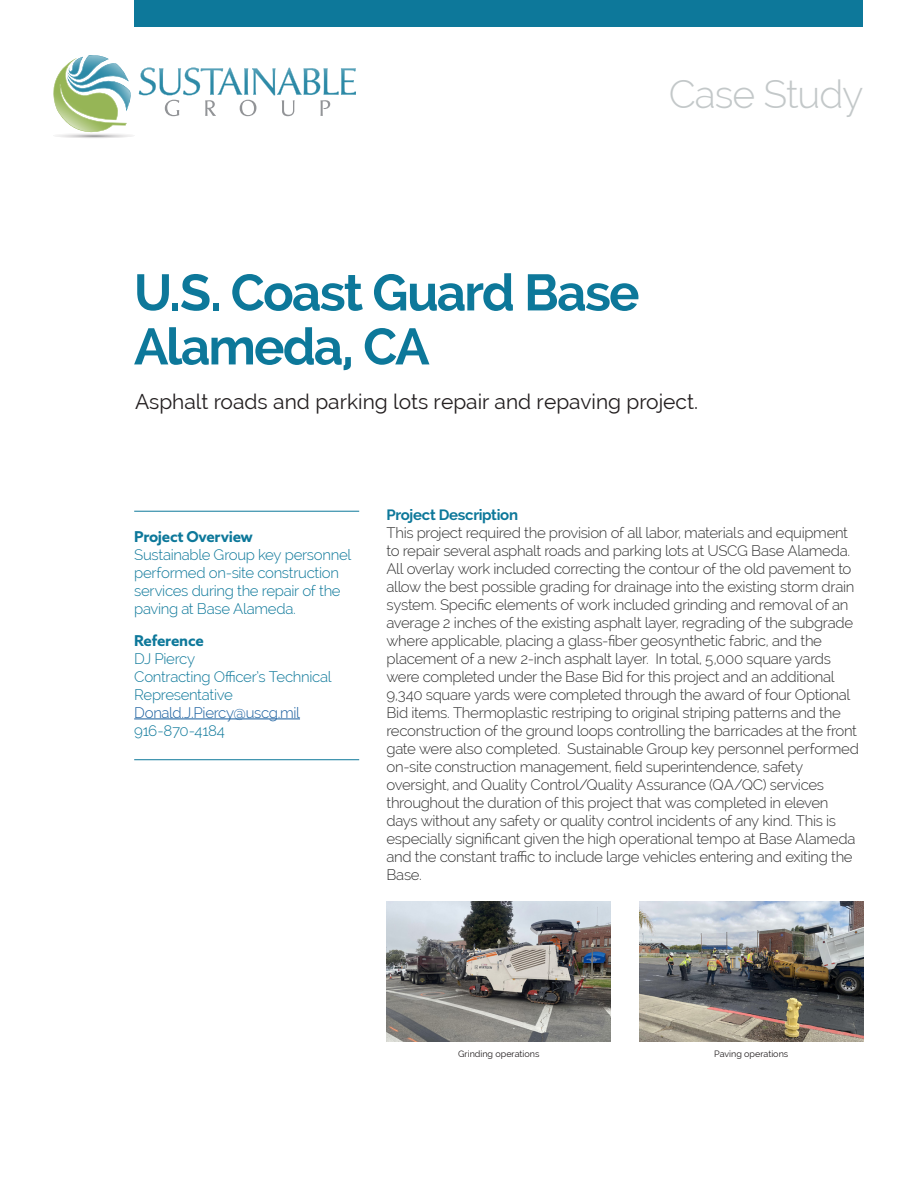
<style>
.page{position:relative;width:918px;height:1188px;background:#fff}
.page>*{position:absolute;margin:0;border:0;box-sizing:border-box;transform-origin:0 0}
.t1{font:700 51px/54px "Raleway";letter-spacing:-.04em;color:#0d789a}
.t2{font:300 39px "Raleway";letter-spacing:-.025em;color:#c3c8c9}
.t3{font:21px "Raleway";color:#231f20}
.t4{font:300 15px/18px "Raleway";letter-spacing:-.02em;color:#333}
.t5{font:300 15px/18px "Raleway";letter-spacing:-.02em;color:#0d789a}
.t6{font:700 15px "Azo Sans";letter-spacing:-.02em;color:#0d789a}
.t7{font:300 15px "Raleway";letter-spacing:-.025em;color:#175d9e}
.t8{font:700 15px "Raleway";letter-spacing:-.02em;color:#0d789a}
.t9{font:9px "Raleway";color:#231f20}
</style>
<div class="page">
<hr style="left:134px;top:719px;width:166px;height:1px;background:#175d9e">
<hr style="left:134px;top:511px;width:225px;height:1px;background:#0d789a">
<hr style="left:134px;top:759px;width:225px;height:1px;background:#0d789a">
<div style="left:134px;top:0;width:729px;height:27px;background:#0d789a"></div>
<svg style="left:53px;top:55px;width:303px;height:83px"></svg>
<img style="left:387px;top:902px;width:223px;height:139px">
<img style="left:640px;top:902px;width:224px;height:139px">
<h2 class="t2" style="left:669px;top:71px;width:196px">Case Study</h2>
<h1 class="t1" style="left:134px;top:266px;width:507px">U.S. Coast Guard Base<br>Alameda, CA</h1>
<h3 class="t3" style="left:135px;top:389px;width:565px">Asphalt roads and parking lots repair and repaving project.</h3>
<p class="t6" style="left:134px;top:527px;width:120px">Project Overview</p>
<p class="t5" style="left:134px;top:546px;width:218px">Sustainable Group key personnel performed on-site construction services during the repair of the paving at Base Alameda.</p>
<p class="t6" style="left:134px;top:630px;width:71px">Reference</p>
<p class="t5" style="left:134px;top:649px;width:199px">DJ Piercy<br>Contracting Officer’s Technical<br>Representative</p>
<p class="t7" style="left:134px;top:704px;width:167px">Donald.J.Piercy@uscg.mil</p>
<p class="t5" style="left:134px;top:721px;width:92px">916-870-4184</p>
<p class="t8" style="left:387px;top:507px;width:133px">Project Description</p>
<p class="t4" style="left:387px;top:524px;width:474px">This project required the provision of all labor, materials and equipment to repair several asphalt roads and parking lots at USCG Base Alameda.<br>All overlay work included correcting the contour of the old pavement to allow the best possible grading for drainage into the existing storm drain system. Specific elements of work included grinding and removal of an average 2 inches of the existing asphalt layer, regrading of the subgrade where applicable, placing a glass-fiber geosynthetic fabric, and the placement of a new 2-inch asphalt layer. In total, 5,000 square yards were completed under the Base Bid for this project and an additional 9,340 square yards were completed through the award of four Optional Bid items. Thermoplastic restriping to original striping patterns and the reconstruction of the ground loops controlling the barricades at the front gate were also completed. Sustainable Group key personnel performed on-site construction management, field superintendence, safety oversight, and Quality Control/Quality Assurance (QA/QC) services throughout the duration of this project that was completed in eleven days without any safety or quality control incidents of any kind. This is especially significant given the high operational tempo at Base Alameda and the constant traffic to include large vehicles entering and exiting the Base.</p>
<p class="t9" style="left:458px;top:1048px;width:83px">Grinding operations</p>
<p class="t9" style="left:714px;top:1048px;width:75px">Paving operations</p>
</div>
